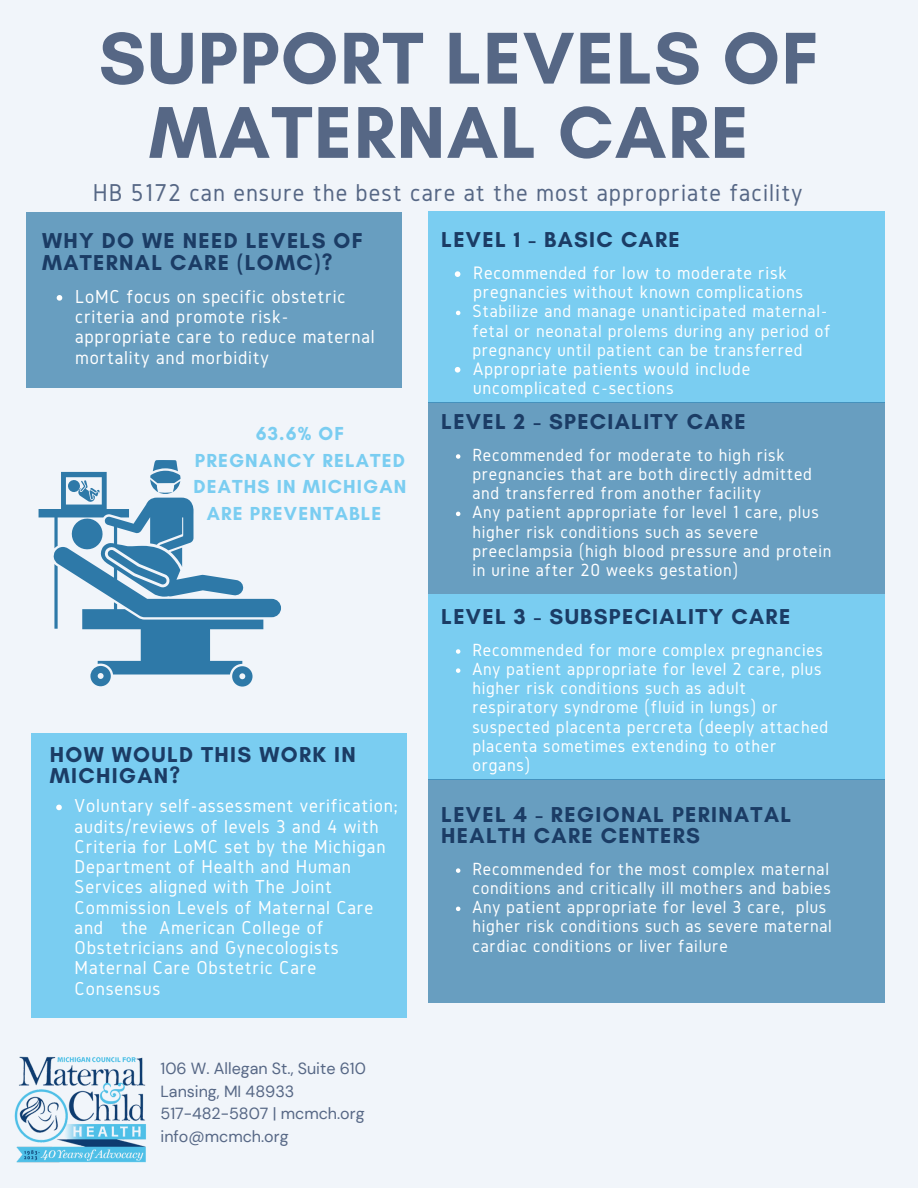
<style>
.page{position:relative;width:918px;height:1188px;background:#f1f5fa}
.page>*{position:absolute;margin:0;border:0;box-sizing:border-box;transform-origin:0 0}
.t1{font:700 74.7px/74.2px "Glacial Indifference";letter-spacing:.02em;color:#566785;text-align:center}
.t2{font:25.35px "Gidole";letter-spacing:.04em;color:#566785}
.t3{font:700 22.05px/21.5px "Glacial Indifference";letter-spacing:.06em;color:#1b3c65}
.t4{font:700 21.9px/21.3px "Glacial Indifference";letter-spacing:.06em;color:#1b3c65}
.t5{font:19.5px/20.2px "Gidole";letter-spacing:.04em;color:#fff}
.t6{font:700 19.2px "Glacial Indifference";letter-spacing:.06em;color:#7acdf1}
.t7{font:18.75px/19.2px "Gidole";letter-spacing:.04em;color:#fff}
.t8{font:18.3px/19.2px "Gidole";letter-spacing:.04em;color:#fff}
.t9{font:16.05px "DM Sans";color:#566785}
</style>
<div class="page">
<div style="left:428px;top:211px;width:457px;height:192px;background:#7acdf1"></div>
<div style="left:428px;top:402px;width:457px;height:192px;background:#689ec0"></div>
<div style="left:428px;top:594px;width:457px;height:186px;background:#7acdf1"></div>
<div style="left:428px;top:779px;width:457px;height:224px;background:#689ec0"></div>
<img style="left:14px;top:1056px;width:132px;height:107px">
<div style="left:26px;top:212px;width:376px;height:175px;background:#689ec0"></div>
<div style="left:31px;top:734px;width:376px;height:284px;background:#7acdf1"></div>
<svg style="left:56px;top:805px;width:6px;height:5px"></svg>
<svg style="left:39px;top:460px;width:242px;height:226px"></svg>
<svg style="left:455px;top:271px;width:5px;height:6px"></svg>
<svg style="left:456px;top:311px;width:4px;height:4px"></svg>
<svg style="left:455px;top:367px;width:5px;height:6px"></svg>
<svg style="left:456px;top:454px;width:4px;height:5px"></svg>
<svg style="left:456px;top:512px;width:4px;height:4px"></svg>
<svg style="left:456px;top:649px;width:4px;height:5px"></svg>
<svg style="left:456px;top:668px;width:4px;height:5px"></svg>
<svg style="left:456px;top:868px;width:4px;height:5px"></svg>
<svg style="left:456px;top:907px;width:4px;height:4px"></svg>
<svg style="left:57px;top:295px;width:5px;height:6px"></svg>
<p class="t1" style="left:99px;top:20px;width:722px">SUPPORT LEVELS OF<br>MATERNAL CARE</p>
<p class="t2" style="left:93px;top:179px;width:711px">HB 5172 can ensure the best care at the most appropriate facility</p>
<p class="t4" style="left:42px;top:230px;width:322px">WHY DO WE NEED LEVELS OF<br>MATERNAL CARE (LOMC)?</p>
<p class="t5" style="left:75px;top:286px;width:301px">LoMC focus on specific obstetric criteria and promote risk&shy;appropriate care to reduce maternal mortality and morbidity</p>
<p class="t6" style="left:256px;top:422px;width:90px">63.6% OF</p>
<p class="t6" style="left:195px;top:448px;width:212px">PREGNANCY RELATED</p>
<p class="t6" style="left:193px;top:475px;width:214px">DEATHS IN MICHIGAN</p>
<p class="t6" style="left:207px;top:502px;width:176px">ARE PREVENTABLE</p>
<p class="t4" style="left:50px;top:744px;width:307px">HOW WOULD THIS WORK IN<br>MICHIGAN?</p>
<p class="t5" style="left:75px;top:796px;width:325px">Voluntary self-assessment verification; audits/reviews of levels 3 and 4 with<br>Criteria for LoMC set by the Michigan<br>Department of Health and Human<br>Services aligned with The Joint<br>Commission Levels of Maternal Care and the American College of<br>Obstetricians and Gynecologists<br>Maternal Care Obstetric Care<br>Consensus</p>
<p class="t9" style="left:161px;top:1058px;width:207px">106 W. Allegan St., Suite 610</p>
<p class="t9" style="left:161px;top:1081px;width:135px">Lansing, MI 48933</p>
<p class="t9" style="left:161px;top:1103px;width:206px">517-482-5807 | mcmch.org</p>
<p class="t9" style="left:161px;top:1126px;width:130px">info@mcmch.org</p>
<p class="t3" style="left:441px;top:229px;width:240px">LEVEL 1 - BASIC CARE</p>
<p class="t7" style="left:473px;top:263px;width:332px">Recommended for low to moderate risk pregnancies without known complications</p>
<p class="t8" style="left:472px;top:302px;width:360px">Stabilize and manage unanticipated maternal&shy;fetal or neonatal prolems during any period of pregnancy until patient can be transferred</p>
<p class="t7" style="left:473px;top:359px;width:279px">Appropriate patients would include uncomplicated c-sections</p>
<p class="t3" style="left:441px;top:410px;width:306px">LEVEL 2 - SPECIALITY CARE</p>
<p class="t8" style="left:472px;top:445px;width:341px">Recommended for moderate to high risk pregnancies that are both directly admitted and transferred from another facility</p>
<p class="t8" style="left:472px;top:502px;width:360px">Any patient appropriate for level 1 care, plus higher risk conditions such as severe preeclampsia (high blood pressure and protein in urine after 20 weeks gestation)</p>
<p class="t3" style="left:441px;top:605px;width:351px">LEVEL 3 - SUBSPECIALITY CARE</p>
<p class="t8" style="left:472px;top:640px;width:352px">Recommended for more complex pregnancies</p>
<p class="t8" style="left:472px;top:659px;width:357px">Any patient appropriate for level 2 care, plus higher risk conditions such as adult respiratory syndrome (fluid in lungs) or suspected placenta percreta (deeply attached placenta sometimes extending to other organs)</p>
<p class="t3" style="left:441px;top:803px;width:351px">LEVEL 4 - REGIONAL PERINATAL<br>HEALTH CARE CENTERS</p>
<p class="t8" style="left:472px;top:859px;width:360px">Recommended for the most complex maternal conditions and critically ill mothers and babies</p>
<p class="t8" style="left:472px;top:897px;width:361px">Any patient appropriate for level 3 care, plus higher risk conditions such as severe maternal cardiac conditions or liver failure</p>
</div>
